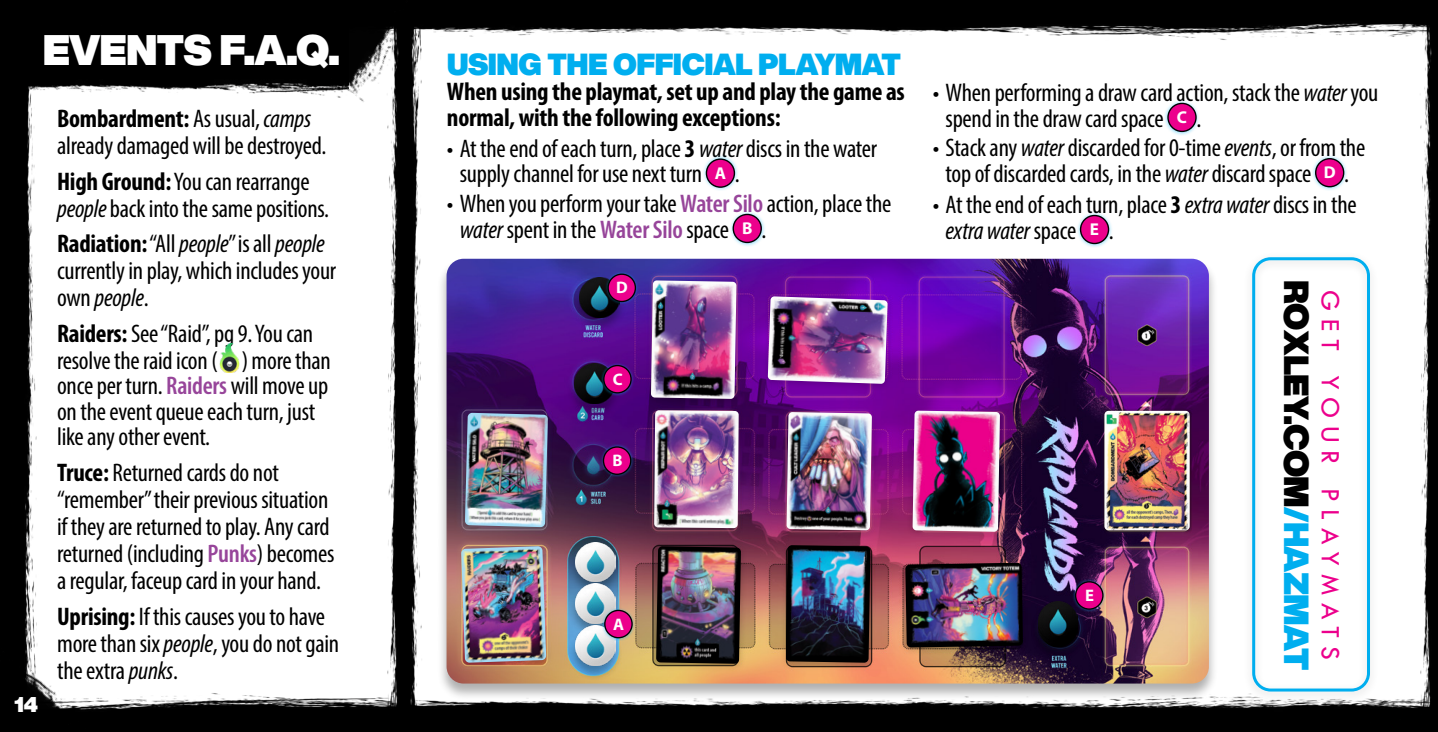
<style>
.page{position:relative;width:1438px;height:732px;background:#fff}
.page>*{position:absolute;margin:0;border:0;box-sizing:border-box;transform-origin:0 0}
.t1{font:900 42px "Helvetica Now Display";letter-spacing:-.015em;color:#fff}
.t2{font:900 34.2px "Helvetica Now Display";letter-spacing:-.015em;color:#000}
.t3{font:900 30px "Helvetica Now Display";letter-spacing:-.015em;color:#00aeef}
.t4{font:27.6px "Tw Cen";letter-spacing:.29em;color:#ec008c}
.t5{font:condensed 25.5px/27px "Myriad Pro";letter-spacing:-.01em;color:#000}
.t6{font:700 condensed 25.5px/25.5px "Myriad Pro";letter-spacing:-.01em;color:#000}
.t7{font:900 21px "Helvetica Now Display";color:#fff}
.t8{font:700 16.8px "Myriad Pro";color:#fff}
.s1{font-weight:700}
.s2{font-style:italic}
.s3{font-weight:600;color:#97459a}
.s4{font-weight:700;font-stretch:normal;font-size:17.1px;color:#fff}
.s5{color:#00aeef}
</style>
<div class="page">
<img style="left:111px;top:693px;width:1243px;height:38px">
<img style="left:1354px;top:699px;width:58px;height:32px">
<img style="left:0;top:43px;width:37px;height:588px">
<img style="left:0;top:631px;width:111px;height:100px">
<img style="left:0;top:0;width:1375px;height:43px">
<img style="left:1375px;top:0;width:37px;height:37px">
<img style="left:1412px;top:0;width:25px;height:731px">
<img style="left:381px;top:111px;width:47px;height:620px">
<div style="left:437px;top:258px;width:781px;height:443px;background:#000;opacity:.31"></div>
<img style="left:446px;top:259px;width:762px;height:424px">
<div style="left:568px;top:542px;width:55px;height:55px;background:#000;opacity:.31"></div>
<img style="left:576px;top:542px;width:39px;height:39px">
<div style="left:1030px;top:606px;width:55px;height:55px;background:#000;opacity:.31"></div>
<div style="left:1030px;top:601px;width:55px;height:55px;background:#000;opacity:.31"></div>
<img style="left:1038px;top:601px;width:39px;height:40px">
<div style="left:566px;top:364px;width:55px;height:55px;background:#000;opacity:.31"></div>
<img style="left:574px;top:364px;width:40px;height:39px">
<div style="left:571px;top:278px;width:55px;height:55px;background:#000;opacity:.31"></div>
<img style="left:579px;top:278px;width:40px;height:39px">
<div style="left:568px;top:583px;width:55px;height:55px;background:#000;opacity:.31"></div>
<img style="left:576px;top:583px;width:39px;height:40px">
<div style="left:568px;top:626px;width:55px;height:55px;background:#000;opacity:.31"></div>
<img style="left:576px;top:625px;width:39px;height:40px">
<div style="left:649px;top:541px;width:99px;height:131px;background:#000;opacity:.17"></div>
<img style="left:656px;top:546px;width:85px;height:117px">
<div style="left:779px;top:540px;width:98px;height:130px;background:#000;opacity:.17"></div>
<img style="left:785px;top:545px;width:85px;height:117px">
<div style="left:898px;top:557px;width:131px;height:99px;background:#000;opacity:.17"></div>
<img style="left:905px;top:562px;width:117px;height:85px">
<div style="left:454px;top:542px;width:98px;height:129px;background:#000;opacity:.17"></div>
<img style="left:461px;top:546px;width:85px;height:116px">
<div style="left:458px;top:408px;width:96px;height:128px;background:#000;opacity:.17"></div>
<img style="left:465px;top:412px;width:83px;height:115px">
<div style="left:648px;top:406px;width:95px;height:129px;background:#000;opacity:.17"></div>
<img style="left:654px;top:410px;width:84px;height:118px">
<div style="left:645px;top:276px;width:96px;height:130px;background:#000;opacity:.17"></div>
<img style="left:651px;top:280px;width:85px;height:119px">
<div style="left:907px;top:406px;width:98px;height:133px;background:#000;opacity:.17"></div>
<img style="left:912px;top:410px;width:87px;height:121px">
<div style="left:762px;top:292px;width:131px;height:99px;background:#000;opacity:.17"></div>
<img style="left:767px;top:296px;width:120px;height:87px">
<div style="left:781px;top:408px;width:96px;height:129px;background:#000;opacity:.17"></div>
<img style="left:786px;top:412px;width:85px;height:118px">
<div style="left:1102px;top:408px;width:89px;height:125px;background:#000;opacity:.6"></div>
<img style="left:1104px;top:410px;width:85px;height:120px">
<img style="left:13px;top:0;width:300px;height:100px">
<img style="left:313px;top:0;width:115px;height:111px">
<div style="left:702px;top:154px;width:37px;height:37px;background:#00aeef;opacity:.5"></div>
<div style="left:706px;top:159px;width:28px;height:28px;background:#ec008c;border-radius:50%"></div>
<div style="left:705px;top:158px;width:30px;height:30px;border:1px solid #000101;border-radius:50%"></div>
<div style="left:729px;top:210px;width:36px;height:36px;background:#00aeef;opacity:.5"></div>
<div style="left:733px;top:214px;width:28px;height:28px;background:#ec008c;border-radius:50%"></div>
<div style="left:732px;top:214px;width:29px;height:29px;border:1px solid #000101;border-radius:50%"></div>
<div style="left:1163px;top:99px;width:37px;height:36px;background:#00aeef;opacity:.5"></div>
<div style="left:1167px;top:103px;width:28px;height:28px;background:#ec008c;border-radius:50%"></div>
<div style="left:1167px;top:103px;width:29px;height:29px;border:1px solid #000101;border-radius:50%"></div>
<div style="left:1311px;top:154px;width:37px;height:37px;background:#00aeef;opacity:.5"></div>
<div style="left:1315px;top:159px;width:28px;height:28px;background:#ec008c;border-radius:50%"></div>
<div style="left:1314px;top:158px;width:30px;height:29px;border:1px solid #000101;border-radius:50%"></div>
<div style="left:1076px;top:211px;width:37px;height:36px;background:#00aeef;opacity:.5"></div>
<div style="left:1080px;top:215px;width:28px;height:28px;background:#ec008c;border-radius:50%"></div>
<div style="left:1079px;top:215px;width:30px;height:29px;border:1px solid #000101;border-radius:50%"></div>
<div style="left:601px;top:362px;width:33px;height:33px;background:#00aeef;opacity:.5"></div>
<div style="left:603px;top:365px;width:28px;height:27px;background:#ec008c;border-radius:50%"></div>
<div style="left:603px;top:365px;width:28px;height:28px;border:1px solid #000101;border-radius:50%"></div>
<div style="left:605px;top:271px;width:33px;height:33px;background:#00aeef;opacity:.5"></div>
<div style="left:608px;top:274px;width:27px;height:27px;background:#ec008c;border-radius:50%"></div>
<div style="left:607px;top:273px;width:29px;height:29px;border:1px solid #000101;border-radius:50%"></div>
<div style="left:1072px;top:578px;width:34px;height:33px;background:#00aeef;opacity:.5"></div>
<div style="left:1075px;top:581px;width:27px;height:28px;background:#ec008c;border-radius:50%"></div>
<div style="left:1074px;top:581px;width:29px;height:28px;border:1px solid #000101;border-radius:50%"></div>
<div style="left:602px;top:606px;width:33px;height:34px;background:#00aeef;opacity:.5"></div>
<div style="left:604px;top:610px;width:28px;height:27px;background:#ec008c;border-radius:50%"></div>
<div style="left:604px;top:609px;width:28px;height:29px;border:1px solid #000101;border-radius:50%"></div>
<div style="left:600px;top:443px;width:34px;height:34px;background:#00aeef;opacity:.5"></div>
<div style="left:603px;top:447px;width:27px;height:27px;background:#ec008c;border-radius:50%"></div>
<div style="left:602px;top:446px;width:29px;height:29px;border:1px solid #000101;border-radius:50%"></div>
<div style="left:1243px;top:251px;width:135px;height:451px;background:#fff"></div>
<div style="left:1251px;top:257px;width:118px;height:434px;border:3px solid #00aeef;border-radius:17px"></div>
<img style="left:219px;top:344px;width:21px;height:28px">
<h1 class="t1" style="left:43px;top:20px;width:299px">EVENTS F.A.Q.</h1>
<p class="t7" style="left:14px;top:689px;width:25px">14</p>
<p class="t5" style="left:57px;top:105px;width:271px"><span class="s1">Bombardment:</span> As usual, <span class="s2">camps </span>already damaged will be destroyed.</p>
<p class="t5" style="left:57px;top:167px;width:273px"><span class="s1">High Ground:</span> You can rearrange <span class="s2">people</span> back into the same positions.</p>
<p class="t5" style="left:57px;top:230px;width:280px"><span class="s1">Radiation:</span> “All <span class="s2">people</span>” is all <span class="s2">people </span>currently in play, which includes your own <span class="s2">people</span>.</p>
<p class="t5" style="left:57px;top:320px;width:275px;line-height:25.8px"><span class="s1">Raiders:</span> See “Raid”, pg 9. You can resolve the raid icon ( ) more than once per turn. <span class="s3">Raiders</span> will move up on the event queue each turn, just like any other event.</p>
<p class="t5" style="left:57px;top:458px;width:279px"><span class="s1">Truce:</span> Returned cards do not “remember” their previous situation if they are returned to play. Any card returned (including <span class="s3">Punks</span>) becomes a regular, faceup card in your hand.</p>
<p class="t5" style="left:57px;top:602px;width:284px"><span class="s1">Uprising:</span> If this causes you to have more than six <span class="s2">people</span>, you do not gain the extra <span class="s2">punks</span>.</p>
<p class="t3" style="left:447px;top:42px;width:455px">USING THE OFFICIAL PLAYMAT</p>
<p class="t6" style="left:447px;top:78px;width:459px">When using the playmat, set up and play the game as normal, with the following exceptions:</p>
<p class="t5" style="left:459px;top:135px;width:419px;line-height:25.5px;text-indent:-13px">• At the end of each turn, place <span class="s1">3</span><span class="s2">water</span> discs in the water supply channel for use next turn <span class="s4">A</span> .</p>
<p class="t5" style="left:459px;top:191px;width:433px;line-height:25.5px;text-indent:-13px">• When you perform your take <span class="s3">Water Silo</span> action, place the <span class="s2">water</span> spent in the <span class="s3">Water Silo</span> space <span class="s4">B</span> .</p>
<p class="t8" style="left:616px;top:277px;width:13px">D</p>
<p class="t8" style="left:612px;top:368px;width:11px">C</p>
<p class="t8" style="left:612px;top:449px;width:12px">B</p>
<p class="t8" style="left:613px;top:612px;width:12px">A</p>
<p class="t5" style="left:945px;top:80px;width:434px;line-height:25.5px;text-indent:-13px">• When performing a draw card action, stack the <span class="s2">water</span> you spend in the draw card space <span class="s4">C</span> .</p>
<p class="t5" style="left:932px;top:135px;width:434px;line-height:25.5px;text-align:center">• Stack any <span class="s2">water</span> discarded for 0-time <span class="s2">events</span>, or from the top of discarded cards, in the <span class="s2">water</span> discardspace <span class="s4">D</span> .</p>
<p class="t5" style="left:945px;top:192px;width:412px;line-height:25.5px;text-indent:-13px">• At the end of each turn, place <span class="s1">3</span> <span class="s2">extra water</span> discs in the <span class="s2">extra water</span> space <span class="s4">E</span> .</p>
<p class="t8" style="left:1084px;top:584px;width:10px">E</p>
<h2 class="t2" style="left:1320px;top:280px;width:391px;rotate:90deg">ROXLEY.COM<span class="s5">/HAZMAT</span></h2>
<p class="t4" style="left:1347px;top:289px;width:372px;rotate:90deg">GET YOUR PLAYMATS</p>
</div>
